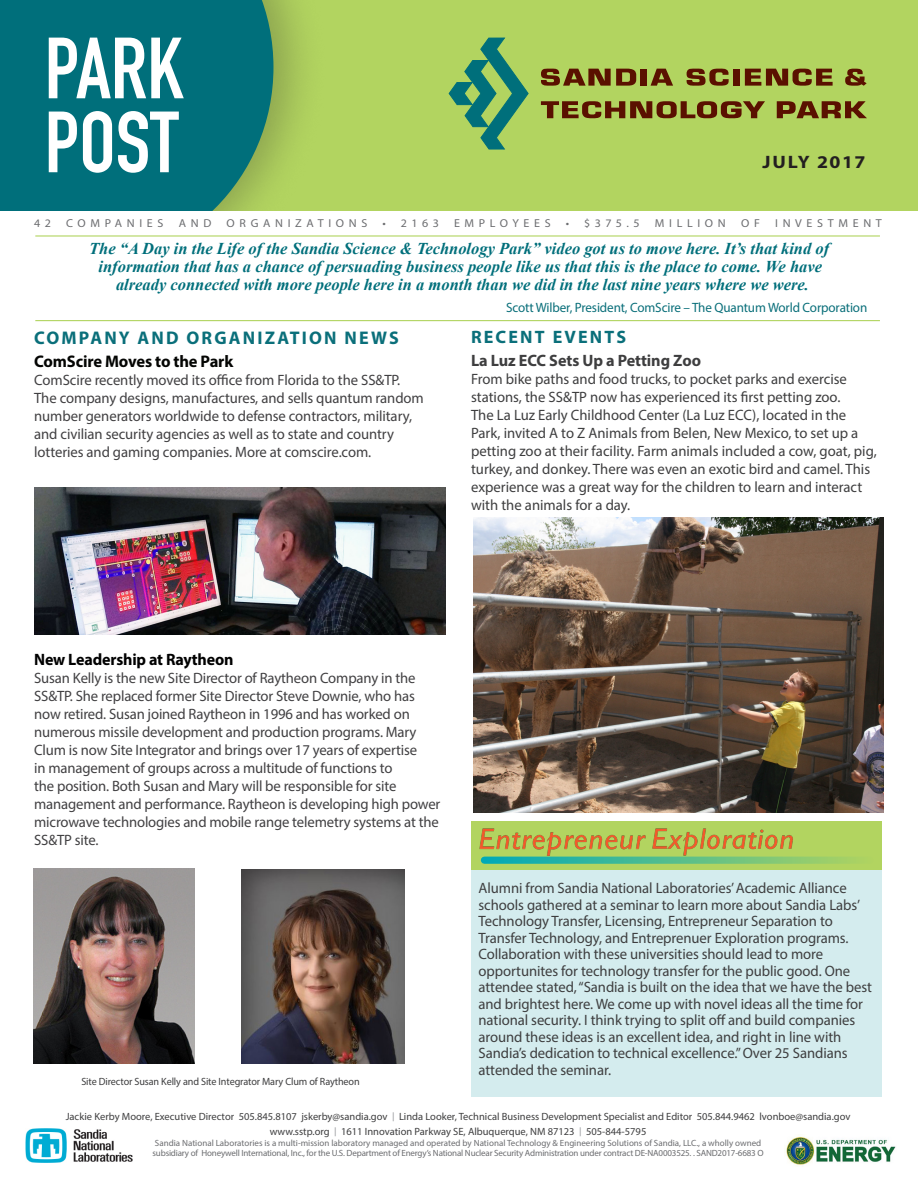
<style>
.page{position:relative;width:918px;height:1188px;background:#fff}
.page>*{position:absolute;margin:0;border:0;box-sizing:border-box;transform-origin:0 0}
.body_copy{font:700 18.3px "Myriad Pro";letter-spacing:.12em;color:#0a6f7a}
.body_copy-2{font:700 18px "Myriad Pro";letter-spacing:.12em;color:#0a6f7a}
.date{font:700 18px "Myriad Pro";letter-spacing:.075em;color:#231f20;scale:1.1 1}
.body_copy-3{font:700 16.8px "Myriad Pro";letter-spacing:-.01em;color:#040503}
.Top_quote{font:italic 700 16.5px/18px "Times New Roman";color:#006f7b;text-align:center}
.body_copy-4{font:700 16.5px "Myriad Pro";letter-spacing:-.005em;color:#3e3e3f}
.body_copy-5{font:700 16.5px "Myriad Pro";letter-spacing:-.01em;color:#000}
.body_copy-6{font:15px/16.5px "Myriad Pro";letter-spacing:-.005em;color:#3e3e3f}
.body_copy-7{font:15px/18px "Myriad Pro";letter-spacing:-.01em;color:#414042}
.body_copy-8{font:13.5px "Myriad Pro";letter-spacing:-.01em;color:#0a6f7a}
.t1{font:11.55px "Myriad Pro";letter-spacing:.39em;color:#6c6d70;scale:1.04 1}
.body_copy-9{font:10.5px "Myriad Pro";color:#3e3e3f}
.t2{font:9px/10.5px "Myriad Pro";letter-spacing:-.01em;color:#6c6d70}
.s1{font-size:8.85px;color:#939598}
</style>
<div class="page">
<div style="left:2px;top:0;width:916px;height:210px;background:#b2d460"></div>
<div style="left:0;top:0;width:327px;height:210px;background:#231f20;opacity:.27"></div>
<svg style="left:0;top:0;width:273px;height:210px;background:#0b7478"></svg>
<svg style="left:449px;top:38px;width:80px;height:112px"></svg>
<svg style="left:541px;top:69px;width:95px;height:17px"></svg>
<div style="left:641px;top:69px;width:6px;height:17px;background:#5a1000"></div>
<svg style="left:651px;top:69px;width:22px;height:17px"></svg>
<svg style="left:687px;top:68px;width:42px;height:18px"></svg>
<div style="left:733px;top:69px;width:6px;height:17px;background:#5a1000"></div>
<svg style="left:745px;top:68px;width:88px;height:18px"></svg>
<svg style="left:845px;top:69px;width:22px;height:17px"></svg>
<svg style="left:541px;top:101px;width:224px;height:17px"></svg>
<svg style="left:777px;top:101px;width:90px;height:17px"></svg>
<svg style="left:49px;top:111px;width:130px;height:62px;background:#77b2b8"></svg>
<svg style="left:49px;top:38px;width:135px;height:60px;background:#82b8be"></svg>
<div style="left:472px;top:870px;width:410px;height:227px;background:#d4ecee"></div>
<hr style="left:35px;top:320px;width:845px;height:1px;background:#b2d460">
<hr style="left:35px;top:235px;width:845px;height:2px;background:#b2d460">
<img style="left:786px;top:1136px;width:110px;height:29px">
<img style="left:26px;top:1128px;width:106px;height:35px">
<div style="left:471px;top:822px;width:411px;height:48px;background:#b2d460"></div>
<svg style="left:484px;top:857px;width:369px;height:7px;background:#53bd8d"></svg>
<img style="left:479px;top:828px;width:173px;height:30px">
<img style="left:652px;top:828px;width:160px;height:32px">
<img style="left:242px;top:870px;width:162px;height:193px">
<img style="left:33px;top:868px;width:161px;height:195px">
<img style="left:473px;top:518px;width:411px;height:295px">
<img style="left:35px;top:488px;width:410px;height:147px">
<p class="date" style="left:762px;top:150px;width:95px">JULY 2017</p>
<p class="t1" style="left:34px;top:216px;width:18px">4 2</p>
<p class="t1" style="left:66px;top:216px;width:95px">COMPANIES</p>
<p class="t1" style="left:179px;top:216px;width:33px">AND</p>
<p class="t1" style="left:227px;top:216px;width:137px">ORGANIZATIONS</p>
<p class="t1" style="left:382px;top:216px;width:56px">• 2163</p>
<p class="t1" style="left:454px;top:216px;width:94px">EMPLOYEES</p>
<p class="t1" style="left:566px;top:216px;width:73px">• $375.5</p>
<p class="t1" style="left:655px;top:216px;width:70px">MILLION</p>
<p class="t1" style="left:741px;top:216px;width:20px">O F</p>
<p class="t1" style="left:775px;top:216px;width:104px">INVESTMENT</p>
<p class="Top_quote" style="left:89px;top:239px;width:742px">The “A Day in the Life of the Sandia Science &amp; Technology Park” video got us to move here. It’s that kind of information that has a chance of persuading business people like us that this is the place to come. We have already connected with more people here in a month than we did in the last nine years where we were.</p>
<p class="body_copy" style="left:34px;top:326px;width:366px">COMPANY AND ORGANIZATION NEWS</p>
<p class="body_copy-3" style="left:34px;top:350px;width:201px">ComScire Moves to the Park</p>
<p class="body_copy-7" style="left:34px;top:370px;width:391px">ComScire recently moved its office from Florida to the SS&amp;TP.<br>The company designs, manufactures, and sells quantum random number generators worldwide to defense contractors, military, and civilian security agencies as well as to state and country lotteries and gaming companies. More at comscire.com.</p>
<p class="body_copy-8" style="left:506px;top:299px;width:363px">Scott Wilber, President, ComScire – The Quantum World Corporation</p>
<p class="body_copy-2" style="left:471px;top:326px;width:157px">RECENT EVENTS</p>
<p class="body_copy-4" style="left:471px;top:350px;width:231px">La Luz ECC Sets Up a Petting Zoo</p>
<p class="body_copy-6" style="left:471px;top:370px;width:407px;line-height:18px">From bike paths and food trucks, to pocket parks and exercise stations, the SS&amp;TP now has experienced its first petting zoo.<br>The La Luz Early Childhood Center (La Luz ECC), located in the Park, invited A to Z Animals from Belen, New Mexico, to set up a petting zoo at their facility. Farm animals included a cow, goat, pig, turkey, and donkey. There was even an exotic bird and camel. This experience was a great way for the children to learn and interact with the animals for a day.</p>
<p class="body_copy-5" style="left:34px;top:649px;width:201px">New Leadership at Raytheon</p>
<p class="body_copy-7" style="left:34px;top:669px;width:408px">Susan Kelly is the new Site Director of Raytheon Company in the SS&amp;TP. She replaced former Site Director Steve Downie, who has now retired. Susan joined Raytheon in 1996 and has worked on numerous missile development and production programs. Mary Clum is now Site Integrator and brings over 17 years of expertise<br>in management of groups across a multitude of functions to<br>the position. Both Susan and Mary will be responsible for site management and performance. Raytheon is developing high power microwave technologies and mobile range telemetry systems at the SS&amp;TP site.</p>
<p class="body_copy-9" style="left:81px;top:1075px;width:280px">Site Director Susan Kelly and Site Integrator Mary Clum of Raytheon</p>
<p class="body_copy-6" style="left:479px;top:880px;width:395px">Alumni from Sandia National Laboratories’ Academic Alliance schools gathered at a seminar to learn more about Sandia Labs’ Technology Transfer, Licensing, Entrepreneur Separation to Transfer Technology, and Entreprenuer Exploration programs.<br>Collaboration with these universities should lead to more opportunites for technology transfer for the public good. One attendee stated, “Sandia is built on the idea that we have the best and brightest here. We come up with novel ideas all the time for national security. I think trying to split off and build companies around these ideas is an excellent idea, and right in line with Sandia’s dedication to technical excellence.” Over 25 Sandians attended the seminar.</p>
<p class="body_copy-9" style="left:66px;top:1110px;width:786px">Jackie Kerby Moore, Executive Director 505.845.8107 jskerby@sandia.gov <span class="s1">|</span> Linda Looker, Technical Business Development Specialist and Editor 505.844.9462 lvonboe@sandia.gov</p>
<p class="body_copy-9" style="left:270px;top:1125px;width:378px">www.sstp.org <span class="s1">|</span> 1611 Innovation Parkway SE, Albuquerque, NM 87123 <span class="s1">|</span> 505-844-5795</p>
<p class="t2" style="left:153px;top:1137px;width:613px">Sandia National Laboratories is a multi-mission laboratory managed and operated by National Technology &amp; Engineering Solutions of Sandia, LLC., a wholly owned subsidiary of Honeywell International, Inc., for the U.S. Department of Energy’s National Nuclear Security Administration under contract DE-NA0003525. . SAND2017-6683 O</p>
</div>
